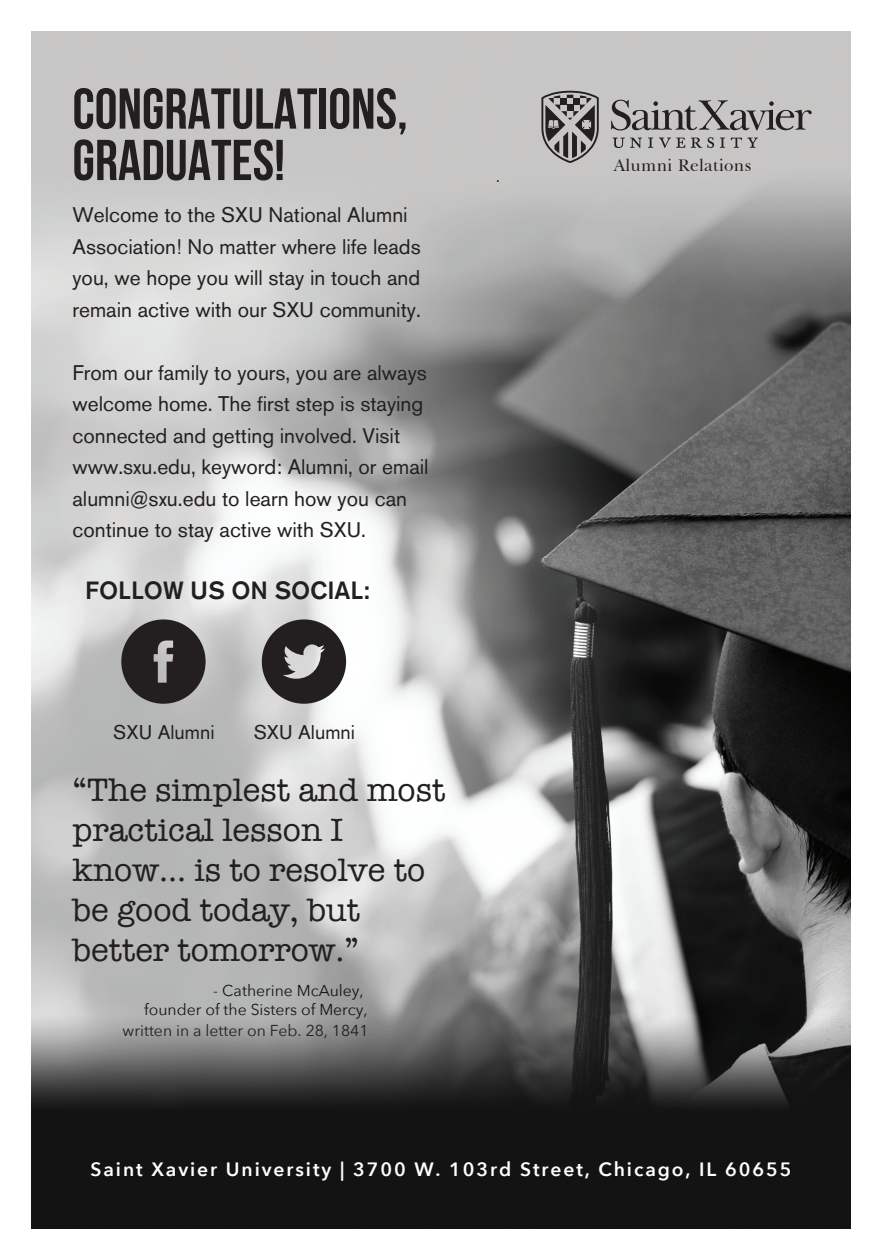
<style>
.page{position:relative;width:882px;height:1260px;background:#fff}
.page>*{position:absolute;margin:0;border:0;box-sizing:border-box;transform-origin:0 0}
.t1{font:700 57.4px/51.4px "Bebas Neue";color:#231f20}
.t2{font:33.25px/39.9px "American Typewriter";color:#231f20}
.t3{font:500 24.68px "Akzidenz Grotesk BE";color:#231f20}
.t4{font:21px/31.5px "Akzidenz Grotesk BE";color:#231f20}
.t5{font:19.78px "Akzidenz Grotesk BE";color:#231f20}
.t6{font:600 19.25px "Avenir Next";letter-spacing:.1em;color:#fff}
.t7{font:17.15px "Baskerville BT";letter-spacing:.02em;color:#231f20}
.t8{font:17.15px "Avenir Next";color:#231f20}
.t9{font:15.75px/18.9px "Avenir Next";color:#231f20;text-align:right}
</style>
<div class="page">
<img style="left:32px;top:32px;width:818px;height:1196px">
<svg style="left:541px;top:91px;width:58px;height:72px;background:#878585"></svg>
<svg style="left:611px;top:100px;width:201px;height:31px;background:#9d9c9b"></svg>
<svg style="left:612px;top:138px;width:30px;height:10px"></svg>
<svg style="left:648px;top:138px;width:5px;height:10px"></svg>
<svg style="left:659px;top:138px;width:26px;height:10px"></svg>
<svg style="left:691px;top:137px;width:23px;height:11px"></svg>
<svg style="left:720px;top:138px;width:5px;height:10px"></svg>
<svg style="left:731px;top:138px;width:27px;height:10px"></svg>
<svg style="left:121px;top:619px;width:85px;height:85px;background:#524f50"></svg>
<svg style="left:262px;top:619px;width:84px;height:85px;background:#646162"></svg>
<p class="t1" style="left:73px;top:82px;width:337px">CONGRATULATIONS,<br>GRADUATES!</p>
<p class="t4" style="left:72px;top:199px;width:350px">Welcome to the SXU National Alumni Association! No matter where life leads you, we hope you will stay in touch and remain active with our SXU community.</p>
<p class="t4" style="left:72px;top:357px;width:358px">From our family to yours, you are always welcome home. The first step is staying connected and getting involved. Visit www.sxu.edu, keyword: Alumni, or email alumni@sxu.edu to learn how you can continue to stay active with SXU.</p>
<p class="t3" style="left:85px;top:575px;width:286px">FOLLOW US ON SOCIAL:</p>
<p class="t5" style="left:113px;top:720px;width:103px">SXU Alumni</p>
<p class="t5" style="left:254px;top:720px;width:103px">SXU Alumni</p>
<p class="t2" style="left:72px;top:769px;width:374px">“The simplest and most practical lesson I know... is to resolve to be good today, but better tomorrow.”</p>
<p class="t9" style="left:144px;top:981px;width:225px">- Catherine McAuley,<br>founder of the Sisters of Mercy,</p>
<p class="t9" style="left:123px;top:1020px;width:247px">written in a letter on Feb. 28, 1841</p>
<p class="t8" style="left:496px;top:162px;width:6px">.</p>
<p class="t7" style="left:614px;top:154px;width:139px">Alumni Relations</p>
<p class="t6" style="left:90px;top:1152px;width:703px">Saint Xavier University | 3700 W. 103rd Street, Chicago, IL 60655</p>
</div>
